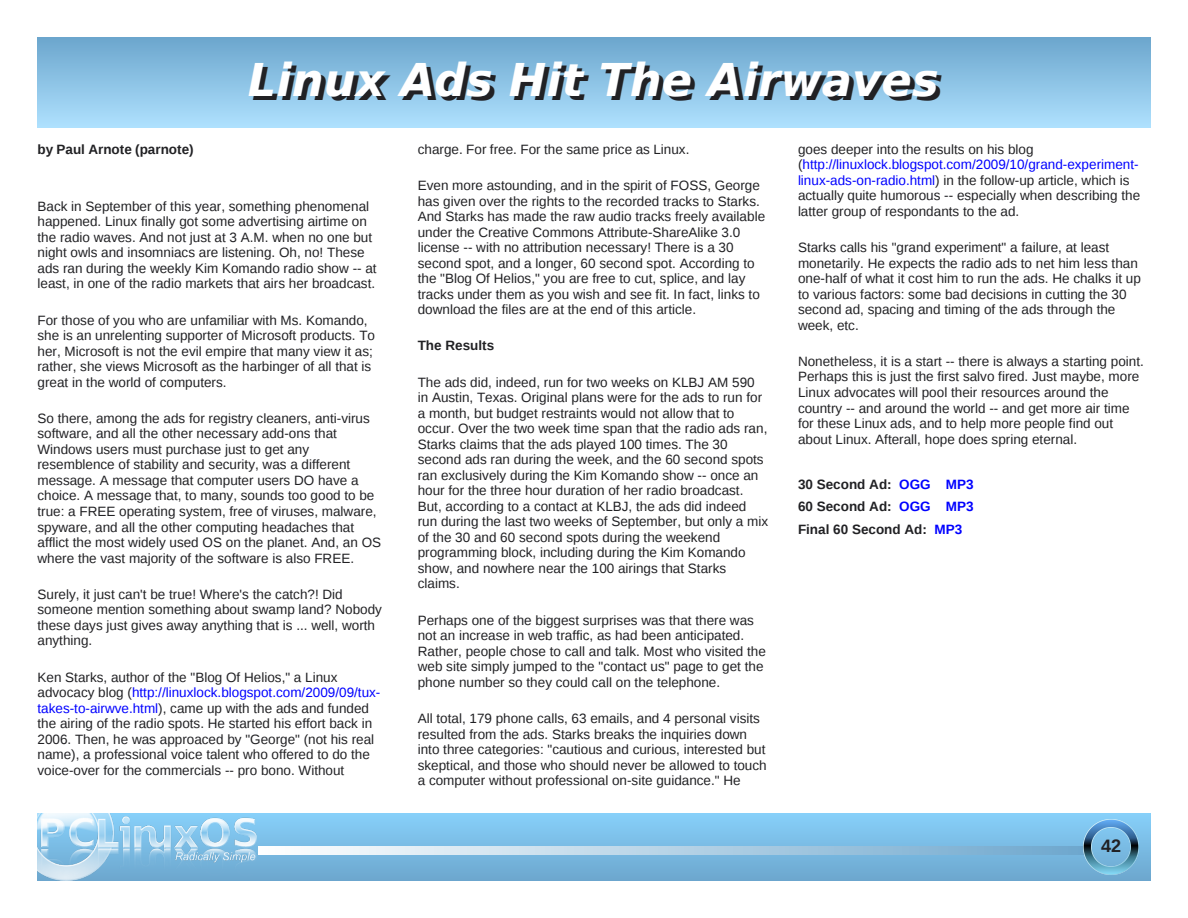
<style>
.page{position:relative;width:1188px;height:918px;background:#fff}
.page>*{position:absolute;margin:0;border:0;box-sizing:border-box;transform-origin:0 0}
.t1{font:italic 700 45px "Bitstream Vera Sans";color:#212124}
.t2{font:700 18px "Liberation Sans";color:#212124}
.t3{font:13.5px/15.5px "Liberation Sans";color:#212124}
.t4{font:700 13.5px/22.5px "Liberation Sans";color:#212124;text-align:justify}
.s1{color:#00f}
</style>
<div class="page">
<div style="left:38px;top:813px;width:1112px;height:67px;background:linear-gradient(to bottom,#87d0fa,#6da7ce)"></div>
<svg style="left:258px;top:846px;width:825px;height:9px;background:#b6d3e6"></svg>
<img style="left:1083px;top:819px;width:55px;height:55px">
<img style="left:38px;top:813px;width:218px;height:67px">
<div style="left:38px;top:38px;width:1112px;height:90px;background:linear-gradient(to bottom,#6ca6cd,#aee1fe)"></div>
<h1 class="t1" style="left:252px;top:58px;width:693px">Linux Ads Hit The Airwaves</h1>
<p class="t4" style="left:38px;top:138px;width:158px">by Paul Arnote (parnote)</p>
<p class="t3" style="left:38px;top:198px;width:341px">Back in September of this year, something phenomenal happened. Linux finally got some advertising airtime on the radio waves. And not just at 3 A.M. when no one but night owls and insomniacs are listening. Oh, no! These ads ran during the weekly Kim Komando radio show -- at least, in one of the radio markets that airs her broadcast.</p>
<p class="t3" style="left:38px;top:312px;width:339px">For those of you who are unfamiliar with Ms. Komando, she is an unrelenting supporter of Microsoft products. To her, Microsoft is not the evil empire that many view it as; rather, she views Microsoft as the harbinger of all that is great in the world of computers.</p>
<p class="t3" style="left:38px;top:410px;width:345px">So there, among the ads for registry cleaners, anti-virus software, and all the other necessary add-ons that Windows users must purchase just to get any resemblence of stability and security, was a different message. A message that computer users DO have a choice. A message that, to many, sounds too good to be true: a FREE operating system, free of viruses, malware, spyware, and all the other computing headaches that afflict the most widely used OS on the planet. And, an OS where the vast majority of the software is also FREE.</p>
<p class="t3" style="left:38px;top:586px;width:346px">Surely, it just can't be true! Where's the catch?! Did someone mention something about swamp land? Nobody these days just gives away anything that is ... well, worth anything.</p>
<p class="t3" style="left:38px;top:669px;width:344px">Ken Starks, author of the "Blog Of Helios," a Linux advocacy blog (<span class="s1">http://linuxlock.blogspot.com/2009/09/tux&shy;takes-to-airwve.html</span>), came up with the ads and funded the airing of the radio spots. He started his effort back in 2006. Then, he was approaced by "George" (not his real name), a professional voice talent who offered to do the voice-over for the commercials -- pro bono. Without</p>
<p class="t3" style="left:418px;top:141px;width:273px">charge. For free. For the same price as Linux.</p>
<p class="t3" style="left:418px;top:178px;width:349px">Even more astounding, and in the spirit of FOSS, George has given over the rights to the recorded tracks to Starks.<br>And Starks has made the raw audio tracks freely available under the Creative Commons Attribute-ShareAlike 3.0 license -- with no attribution necessary! There is a 30 second spot, and a longer, 60 second spot. According to the "Blog Of Helios," you are free to cut, splice, and lay tracks under them as you wish and see fit. In fact, links to download the files are at the end of this article.</p>
<p class="t4" style="left:418px;top:335px;width:78px">The Results</p>
<p class="t3" style="left:418px;top:374px;width:352px">The ads did, indeed, run for two weeks on KLBJ AM 590 in Austin, Texas. Original plans were for the ads to run for a month, but budget restraints would not allow that to occur. Over the two week time span that the radio ads ran, Starks claims that the ads played 100 times. The 30 second ads ran during the week, and the 60 second spots ran exclusively during the Kim Komando show -- once an hour for the three hour duration of her radio broadcast.<br>But, according to a contact at KLBJ, the ads did indeed run during the last two weeks of September, but only a mix of the 30 and 60 second spots during the weekend programming block, including during the Kim Komando show, and nowhere near the 100 airings that Starks claims.</p>
<p class="t3" style="left:418px;top:612px;width:350px">Perhaps one of the biggest surprises was that there was not an increase in web traffic, as had been anticipated.<br>Rather, people chose to call and talk. Most who visited the web site simply jumped to the "contact us" page to get the phone number so they could call on the telephone.</p>
<p class="t3" style="left:418px;top:711px;width:350px">All total, 179 phone calls, 63 emails, and 4 personal visits resulted from the ads. Starks breaks the inquiries down into three categories: "cautious and curious, interested but skeptical, and those who should never be allowed to touch a computer without professional on-site guidance." He</p>
<p class="t3" style="left:798px;top:141px;width:344px">goes deeper into the results on his blog (<span class="s1">http://linuxlock.blogspot.com/2009/10/grand-experiment&shy;linux-ads-on-radio.html</span>) in the follow-up article, which is actually quite humorous -- especially when describing the latter group of respondants to the ad.</p>
<p class="t3" style="left:798px;top:240px;width:344px">Starks calls his "grand experiment" a failure, at least monetarily. He expects the radio ads to net him less than one-half of what it cost him to run the ads. He chalks it up to various factors: some bad decisions in cutting the 30 second ad, spacing and timing of the ads through the week, etc.</p>
<p class="t3" style="left:798px;top:354px;width:347px">Nonetheless, it is a start -- there is always a starting point.<br>Perhaps this is just the first salvo fired. Just maybe, more Linux advocates will pool their resources around the country -- and around the world -- and get more air time for these Linux ads, and to help more people find out about Linux. Afterall, hope does spring eternal.</p>
<p class="t4" style="left:798px;top:473px;width:177px">30 Second Ad: <span class="s1">OGG MP3<br></span>60 Second Ad: <span class="s1">OGG MP3<br></span>Final 60 Second Ad: <span class="s1">MP3</span></p>
<h2 class="t2" style="left:1101px;top:835px;width:22px">42</h2>
</div>
